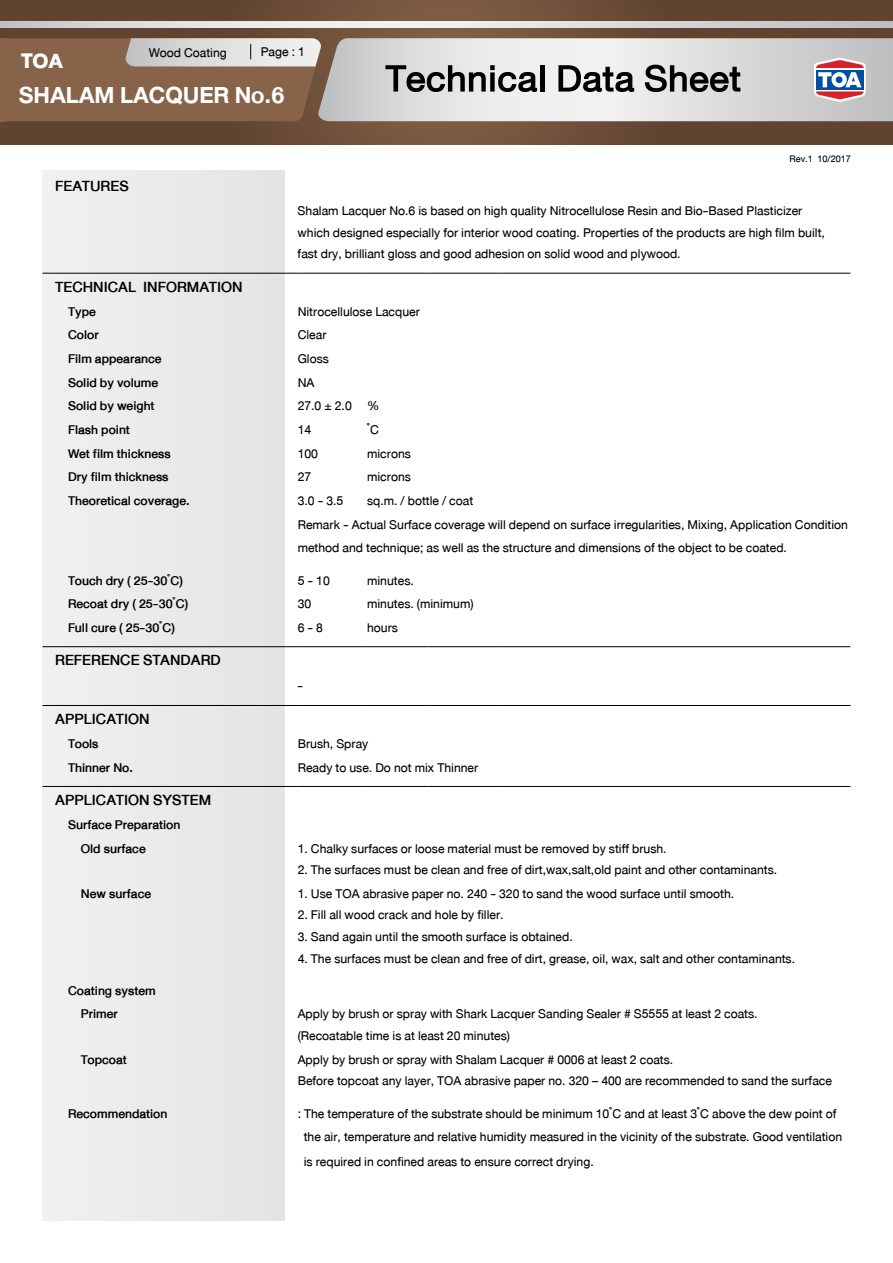
<style>
.page{position:relative;width:893px;height:1263px;background:#fff}
.page>*{position:absolute;margin:0;border:0;box-sizing:border-box;transform-origin:0 0}
.t1{font:500 54px "DB Helvethaica X";color:#000}
.t2{font:700 33px "DB Helvethaica X";color:#fff}
.t3{font:900 29.25px "DB Helvethaica X";color:#fff}
.t4{font:500 21px "DB Helvethaica X";color:#000}
.t5{font:18px/21.6px "DB Helvethaica X";color:#000}
.t6{font:500 18px/23.7px "DB Helvethaica X";color:#000}
.t7{font:13.5px "DB Helvethaica X";color:#000}
.s1{font-weight:400}
</style>
<div class="page">
<svg style="left:0;top:0;width:893px;height:144px;background:#6a4d39"></svg>
<svg style="left:322px;top:38px;width:571px;height:83px"></svg>
<svg style="left:814px;top:58px;width:52px;height:44px"></svg>
<svg style="left:0;top:22px;width:893px;height:6px"></svg>
<svg style="left:6px;top:38px;width:316px;height:83px;background:#977b67"></svg>
<div style="left:0;top:38px;width:6px;height:83px;background:#866349"></div>
<div style="left:43px;top:170px;width:241px;height:1050px;background:#eaeaeb"></div>
<hr style="left:43px;top:273px;width:255px;height:1px;background:#000">
<hr style="left:298px;top:273px;width:69px;height:1px;background:#000">
<hr style="left:367px;top:273px;width:61px;height:1px;background:#000">
<hr style="left:428px;top:273px;width:75px;height:1px;background:#000">
<hr style="left:503px;top:273px;width:347px;height:1px;background:#000">
<hr style="left:43px;top:646px;width:255px;height:1px;background:#000">
<hr style="left:298px;top:646px;width:69px;height:1px;background:#000">
<hr style="left:367px;top:646px;width:61px;height:1px;background:#000">
<hr style="left:428px;top:646px;width:75px;height:1px;background:#000">
<hr style="left:503px;top:646px;width:347px;height:1px;background:#000">
<hr style="left:43px;top:705px;width:255px;height:1px;background:#000">
<hr style="left:298px;top:705px;width:69px;height:1px;background:#000">
<hr style="left:367px;top:705px;width:61px;height:1px;background:#000">
<hr style="left:428px;top:705px;width:75px;height:1px;background:#000">
<hr style="left:503px;top:705px;width:347px;height:1px;background:#000">
<hr style="left:43px;top:786px;width:255px;height:1px;background:#000">
<hr style="left:298px;top:786px;width:69px;height:1px;background:#000">
<hr style="left:367px;top:786px;width:61px;height:1px;background:#000">
<hr style="left:428px;top:786px;width:75px;height:1px;background:#000">
<hr style="left:503px;top:786px;width:347px;height:1px;background:#000">
<h3 class="t3" style="left:21px;top:44px;width:43px">TOA</h3>
<p class="t5" style="left:149px;top:42px;width:80px">Wood Coating</p>
<p class="t5" style="left:261px;top:41px;width:46px">Page : 1</p>
<h2 class="t2" style="left:19px;top:76px;width:267px">SHALAM LACQUER No.6</h2>
<p class="t4" style="left:55px;top:175px;width:75px">FEATURES</p>
<h1 class="t1" style="left:385px;top:48px;width:358px">Technical Data Sheet</h1>
<p class="t7" style="left:789px;top:151px;width:63px">Rev.1 10/2017</p>
<p class="t5" style="left:298px;top:200px;width:529px">Shalam Lacquer No.6 is based on high quality Nitrocellulose Resin and Bio-Based Plasticizer which designed especially for interior wood coating. Properties of the products are high film built, fast dry, brilliant gloss and good adhesion on solid wood and plywood.</p>
<p class="t4" style="left:55px;top:275px;width:189px">TECHNICAL INFORMATION</p>
<p class="t6" style="left:68px;top:299px;width:29px">Type</p>
<p class="t5" style="left:298px;top:300px;width:124px">Nitrocellulose Lacquer</p>
<p class="t6" style="left:68px;top:323px;width:32px">Color</p>
<p class="t5" style="left:298px;top:324px;width:30px">Clear</p>
<p class="t6" style="left:68px;top:347px;width:95px">Film appearance</p>
<p class="t5" style="left:298px;top:348px;width:33px">Gloss</p>
<p class="t6" style="left:68px;top:370px;width:92px">Solid by volume</p>
<p class="t5" style="left:298px;top:371px;width:18px">NA</p>
<p class="t6" style="left:68px;top:394px;width:88px">Solid by weight</p>
<p class="t5" style="left:298px;top:395px;width:83px">27.0 ± 2.0 %</p>
<p class="t6" style="left:68px;top:418px;width:63px">Flash point</p>
<p class="t5" style="left:298px;top:419px;width:15px">14</p>
<p class="t5" style="left:370px;top:419px;width:10px">ํC</p>
<p class="t6" style="left:68px;top:441px;width:104px">Wet film thickness</p>
<p class="t5" style="left:298px;top:442px;width:22px">100</p>
<p class="t5" style="left:367px;top:442px;width:45px">microns</p>
<p class="t6" style="left:68px;top:465px;width:102px">Dry film thickness</p>
<p class="t5" style="left:298px;top:466px;width:15px">27</p>
<p class="t5" style="left:367px;top:466px;width:45px">microns</p>
<p class="t6" style="left:68px;top:489px;width:123px">Theoretical coverage.</p>
<p class="t5" style="left:298px;top:490px;width:47px">3.0 - 3.5</p>
<p class="t5" style="left:298px;top:489px;width:552px;line-height:23.7px;text-indent:69px">sq.m. / bottle / coat<br>Remark - Actual Surface coverage will depend on surface irregularities, Mixing, Application Condition method and technique; as well as the structure and dimensions of the object to be coated.</p>
<p class="t6" style="left:68px;top:568px;width:116px">Touch dry ( 25-30 <span class="s1">ํ</span>C)</p>
<p class="t5" style="left:298px;top:569px;width:34px">5 - 10</p>
<p class="t5" style="left:367px;top:569px;width:48px">minutes.</p>
<p class="t6" style="left:68px;top:592px;width:122px">Recoat dry ( 25-30 <span class="s1">ํ</span>C)</p>
<p class="t5" style="left:298px;top:593px;width:15px">30</p>
<p class="t5" style="left:367px;top:593px;width:108px">minutes. (minimum)</p>
<p class="t6" style="left:68px;top:616px;width:108px">Full cure ( 25-30 <span class="s1">ํ</span>C)</p>
<p class="t5" style="left:298px;top:617px;width:27px">6 - 8</p>
<p class="t5" style="left:367px;top:617px;width:32px">hours</p>
<p class="t4" style="left:55px;top:649px;width:167px">REFERENCE STANDARD</p>
<p class="t5" style="left:298px;top:675px;width:7px">-</p>
<p class="t4" style="left:55px;top:707px;width:96px">APPLICATION</p>
<p class="t6" style="left:68px;top:732px;width:32px">Tools</p>
<p class="t5" style="left:298px;top:733px;width:72px">Brush, Spray</p>
<p class="t6" style="left:68px;top:755px;width:67px">Thinner No.</p>
<p class="t5" style="left:298px;top:756px;width:182px">Ready to use. Do not mix Thinner</p>
<p class="t4" style="left:55px;top:788px;width:157px">APPLICATION SYSTEM</p>
<p class="t6" style="left:81px;top:813px;width:101px;text-indent:-13px">Surface Preparation<br>Old surface</p>
<p class="t5" style="left:298px;top:837px;width:370px">1. Chalky surfaces or loose material must be removed by stiff brush.</p>
<p class="t5" style="left:298px;top:859px;width:481px">2. The surfaces must be clean and free of dirt,wax,salt,old paint and other contaminants.</p>
<p class="t6" style="left:81px;top:882px;width:72px">New surface</p>
<p class="t5" style="left:298px;top:883px;width:438px">1. Use TOA abrasive paper no. 240 - 320 to sand the wood surface until smooth.</p>
<p class="t5" style="left:298px;top:904px;width:207px">2. Fill all wood crack and hole by filler.</p>
<p class="t5" style="left:298px;top:926px;width:277px">3. Sand again until the smooth surface is obtained.</p>
<p class="t5" style="left:298px;top:947px;width:499px">4. The surfaces must be clean and free of dirt, grease, oil, wax, salt and other contaminants.</p>
<p class="t6" style="left:81px;top:979px;width:76px;text-indent:-13px">Coating system<br>Primer</p>
<p class="t5" style="left:298px;top:1003px;width:461px">Apply by brush or spray with Shark Lacquer Sanding Sealer # S5555 at least 2 coats. (Recoatable time is at least 20 minutes)</p>
<p class="t6" style="left:81px;top:1048px;width:48px">Topcoat</p>
<p class="t5" style="left:298px;top:1049px;width:536px">Apply by brush or spray with Shalam Lacquer # 0006 at least 2 coats.<br>Before topcoat any layer, TOA abrasive paper no. 320 – 400 are recommended to sand the surface</p>
<p class="t6" style="left:68px;top:1101px;width:101px">Recommendation</p>
<p class="t5" style="left:304px;top:1101px;width:540px;line-height:24.5px;text-indent:-6px">: The temperature of the substrate should be minimum 10 ํC and at least 3 ํC above the dew point of the air, temperature and relative humidity measured in the vicinity of the substrate. Good ventilation is required in confined areas to ensure correct drying.</p>
</div>
